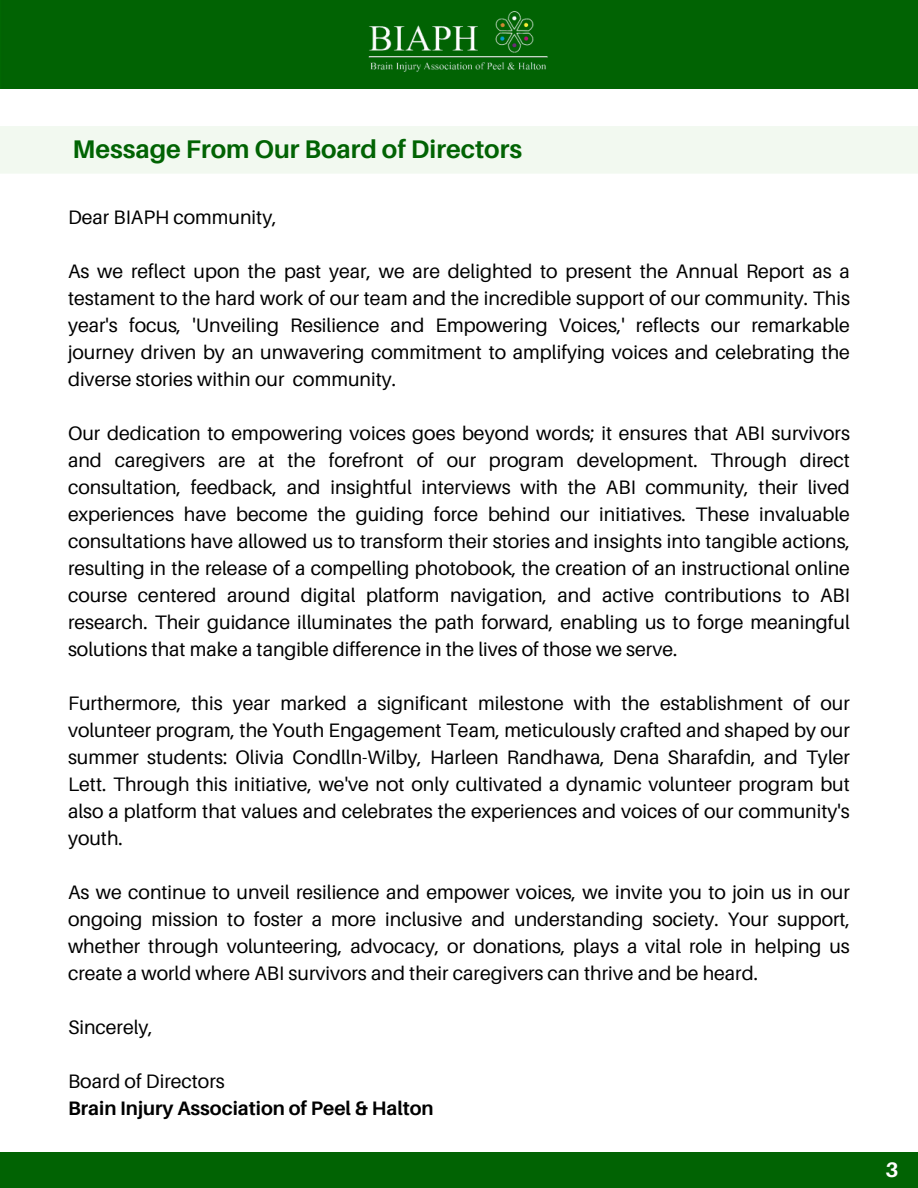
<style>
.page{position:relative;width:918px;height:1188px;background:#fff}
.page>*{position:absolute;margin:0;border:0;box-sizing:border-box;transform-origin:0 0}
.t1{font:700 25.5px "Aileron";color:#016303}
.t2{font:700 21px "Aileron";color:#fff}
.t3{font:19.5px/27px "Aileron";color:#000;text-align:justify}
.t4{font:700 19.5px "Aileron";color:#000}
</style>
<div class="page">
<div style="left:0;top:0;width:918px;height:89px;background:#016303"></div>
<div style="left:0;top:1152px;width:918px;height:36px;background:#016303"></div>
<div style="left:0;top:126px;width:918px;height:47px;background:#f2f9f0"></div>
<img style="left:360px;top:6px;width:198px;height:77px">
<h1 class="t1" style="left:73px;top:135px;width:451px">Message From Our Board of Directors</h1>
<p class="t3" style="left:68px;top:204px;width:210px">Dear BIAPH community,</p>
<p class="t3" style="left:68px;top:258px;width:783px">As we reflect upon the past year, we are delighted to present the Annual Report as a testament to the hard work of our team and the incredible support of our community. This year's focus, 'Unveiling Resilience and Empowering Voices,' reflects our remarkable journey driven by an unwavering commitment to amplifying voices and celebrating the diverse stories within our community.</p>
<p class="t3" style="left:68px;top:420px;width:783px">Our dedication to empowering voices goes beyond words; it ensures that ABI survivors and caregivers are at the forefront of our program development. Through direct consultation, feedback, and insightful interviews with the ABI community, their lived experiences have become the guiding force behind our initiatives. These invaluable consultations have allowed us to transform their stories and insights into tangible actions, resulting in the release of a compelling photobook, the creation of an instructional online course centered around digital platform navigation, and active contributions to ABI research. Their guidance illuminates the path forward, enabling us to forge meaningful solutions that make a tangible difference in the lives of those we serve.</p>
<p class="t3" style="left:68px;top:690px;width:783px">Furthermore, this year marked a significant milestone with the establishment of our volunteer program, the Youth Engagement Team, meticulously crafted and shaped by our summer students: Olivia Condlln-Wilby, Harleen Randhawa, Dena Sharafdin, and Tyler Lett. Through this initiative, we've not only cultivated a dynamic volunteer program but also a platform that values and celebrates the experiences and voices of our community's youth.</p>
<p class="t3" style="left:68px;top:879px;width:783px">As we continue to unveil resilience and empower voices, we invite you to join us in our ongoing mission to foster a more inclusive and understanding society. Your support, whether through volunteering, advocacy, or donations, plays a vital role in helping us create a world where ABI survivors and their caregivers can thrive and be heard.</p>
<p class="t3" style="left:68px;top:1014px;width:86px">Sincerely,</p>
<p class="t3" style="left:68px;top:1068px;width:158px">Board of Directors</p>
<p class="t4" style="left:68px;top:1098px;width:367px">Brain Injury Association of Peel &amp; Halton</p>
<p class="t2" style="left:886px;top:1158px;width:15px">3</p>
</div>
